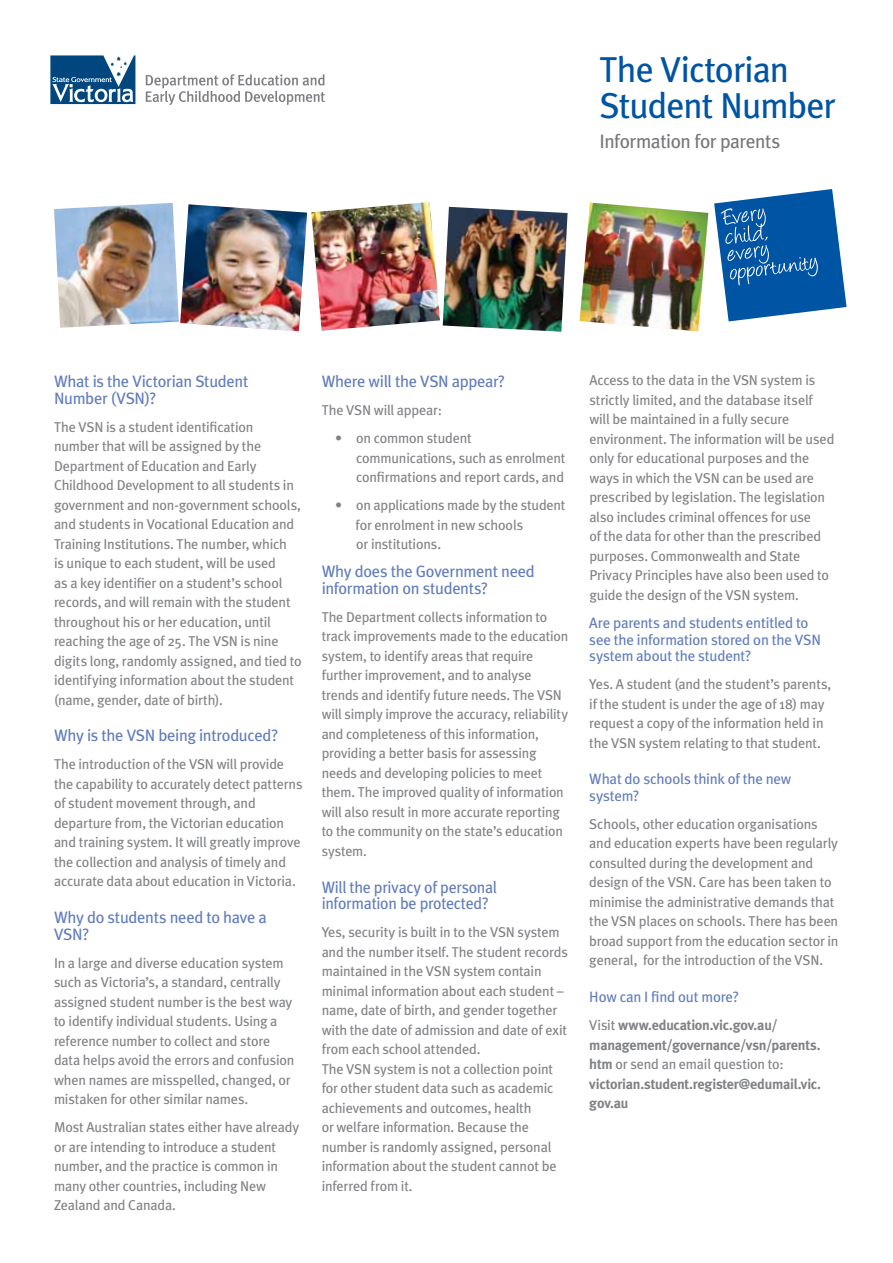
<style>
.page{position:relative;width:893px;height:1263px;background:#fff}
.page>*{position:absolute;margin:0;border:0;box-sizing:border-box;transform-origin:0 0}
.t1{font:36px/36px "Meta Plus";letter-spacing:-.03em;color:#0054a4}
.t2{font:19.5px "Meta Plus";letter-spacing:-.025em;color:#77787b}
.t3{font:16.5px/16.5px "Meta Plus";letter-spacing:-.02em;color:#627dbc}
.t4{font:15px/16.5px "Meta Plus";letter-spacing:-.015em;color:#627dbc}
.t5{font:14.25px/19.5px "Meta Plus";letter-spacing:-.015em;color:#808285}
.t6{font:700 14.25px/19.5px "Meta Plus";letter-spacing:-.02em;color:#808285}
.s1{font-weight:400}
</style>
<div class="page">
<svg style="left:50px;top:55px;width:85px;height:49px"></svg>
<svg style="left:146px;top:74px;width:179px;height:31px"></svg>
<svg style="left:714px;top:189px;width:133px;height:132px"></svg>
<img style="left:311px;top:202px;width:129px;height:129px">
<img style="left:180px;top:204px;width:127px;height:127px">
<img style="left:54px;top:203px;width:125px;height:125px">
<img style="left:580px;top:203px;width:128px;height:128px">
<img style="left:443px;top:207px;width:125px;height:125px">
<h1 class="t1" style="left:600px;top:51px;width:238px">The Victorian<br>Student Number</h1>
<h2 class="t2" style="left:600px;top:130px;width:182px">Information for parents</h2>
<p class="t3" style="left:54px;top:373px;width:196px">What is the Victorian Student<br>Number (VSN)?</p>
<p class="t5" style="left:54px;top:417px;width:249px">The VSN is a student identification number that will be assigned by the Department of Education and Early Childhood Development to all students in government and non-government schools, and students in Vocational Education and Training Institutions. The number, which<br>is unique to each student, will be used<br>as a key identifier on a student’s school records, and will remain with the student throughout his or her education, until reaching the age of 25. The VSN is nine digits long, randomly assigned, and tied to identifying information about the student (name, gender, date of birth).</p>
<p class="t3" style="left:54px;top:727px;width:226px">Why is the VSN being introduced?</p>
<p class="t5" style="left:54px;top:755px;width:250px">The introduction of the VSN will provide the capability to accurately detect patterns of student movement through, and departure from, the Victorian education and training system. It will greatly improve the collection and analysis of timely and accurate data about education in Victoria.</p>
<p class="t3" style="left:54px;top:909px;width:214px">Why do students need to have a<br>VSN?</p>
<p class="t5" style="left:54px;top:953px;width:242px">In a large and diverse education system such as Victoria’s, a standard, centrally assigned student number is the best way to identify individual students. Using a reference number to collect and store data helps avoid the errors and confusion when names are misspelled, changed, or mistaken for other similar names.</p>
<p class="t5" style="left:54px;top:1117px;width:247px">Most Australian states either have already or are intending to introduce a student number, and the practice is common in many other countries, including New Zealand and Canada.</p>
<p class="t3" style="left:322px;top:373px;width:185px">Where will the VSN appear?</p>
<p class="t5" style="left:322px;top:400px;width:122px">The VSN will appear:</p>
<p class="t5" style="left:356px;top:428px;width:211px;text-indent:-21px">• on common student communications, such as enrolment confirmations and report cards, and</p>
<p class="t5" style="left:356px;top:495px;width:211px;text-indent:-20px">• on applications made by the student for enrolment in new schools<br>or institutions.</p>
<p class="t3" style="left:322px;top:563px;width:215px">Why does the Government need information on students?</p>
<p class="t5" style="left:322px;top:607px;width:248px">The Department collects information to track improvements made to the education system, to identify areas that require further improvement, and to analyse trends and identify future needs. The VSN will simply improve the accuracy, reliability and completeness of this information, providing a better basis for assessing needs and developing policies to meet them. The improved quality of information will also result in more accurate reporting to the community on the state’s education system.</p>
<p class="t3" style="left:322px;top:878px;width:177px">Will the privacy of personal information be protected?</p>
<p class="t5" style="left:322px;top:922px;width:248px">Yes, security is built in to the VSN system and the number itself. The student records maintained in the VSN system contain minimal information about each student – name, date of birth, and gender together with the date of admission and date of exit from each school attended.<br>The VSN system is not a collection point for other student data such as academic achievements and outcomes, health<br>or welfare information. Because the number is randomly assigned, personal information about the student cannot be inferred from it.</p>
<p class="t5" style="left:589px;top:370px;width:247px">Access to the data in the VSN system is strictly limited, and the database itself will be maintained in a fully secure environment. The information will be used only for educational purposes and the ways in which the VSN can be used are prescribed by legislation. The legislation also includes criminal offences for use<br>of the data for other than the prescribed purposes. Commonwealth and State Privacy Principles have also been used to guide the design of the VSN system.</p>
<p class="t4" style="left:589px;top:614px;width:233px">Are parents and students entitled to see the information stored on the VSN system about the student?</p>
<p class="t5" style="left:589px;top:674px;width:244px">Yes. A student (and the student’s parents, if the student is under the age of 18) may request a copy of the information held in the VSN system relating to that student.</p>
<p class="t4" style="left:589px;top:771px;width:204px">What do schools think of the new system?</p>
<p class="t5" style="left:589px;top:814px;width:251px">Schools, other education organisations and education experts have been regularly consulted during the development and design of the VSN. Care has been taken to minimise the administrative demands that the VSN places on schools. There has been broad support from the education sector in general, for the introduction of the VSN.</p>
<p class="t4" style="left:589px;top:988px;width:151px">How can I find out more?</p>
<p class="t6" style="left:589px;top:1015px;width:233px"><span class="s1">Visit</span> www.education.vic.gov.au/ management/governance/vsn/parents. htm <span class="s1">or send an email question to: </span>victorian.student.register@edumail.vic. gov.au</p>
</div>
